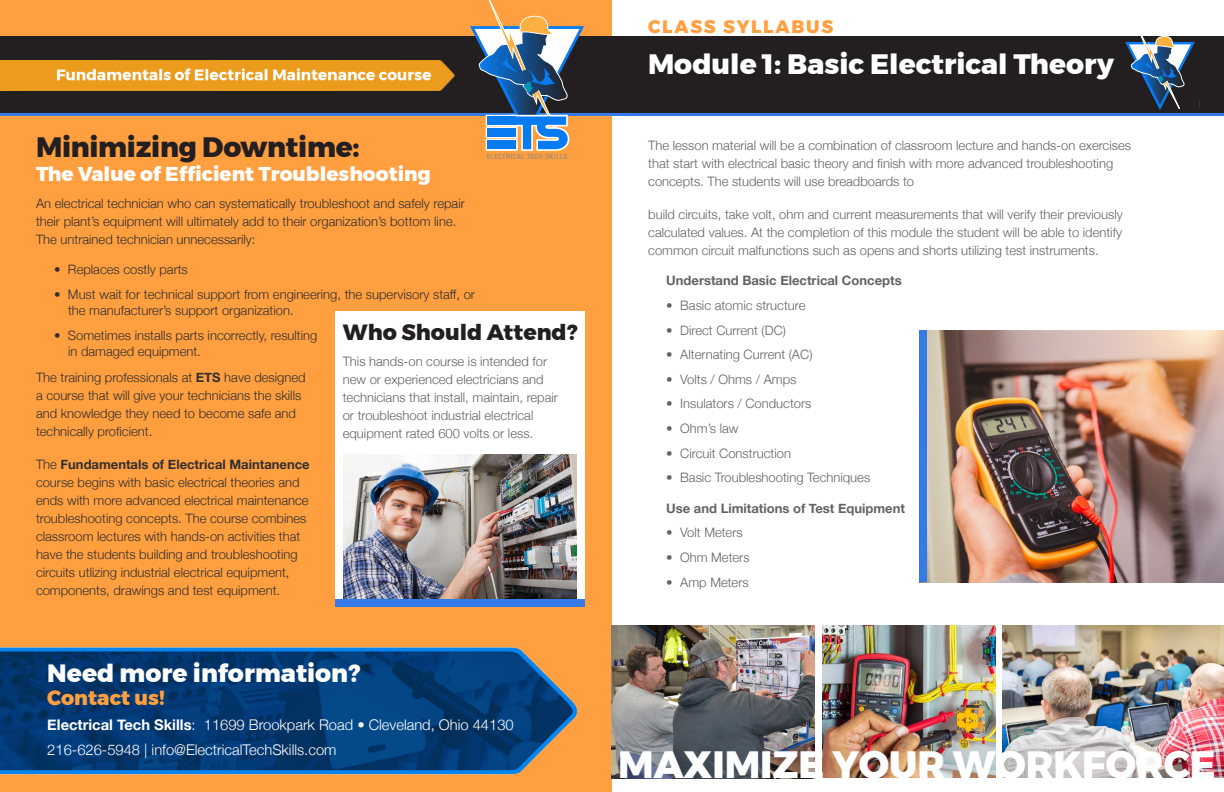
<style>
.page{position:relative;width:1224px;height:792px;background:#fff}
.page>*{position:absolute;margin:0;border:0;box-sizing:border-box;transform-origin:0 0}
.sub1{font:800 37.9px "Montserrat";color:#fff}
.sub1-2{font:800 28px "Montserrat";color:#fff}
.sub2{font:800 28px "Montserrat";letter-spacing:-.01em;color:#231f20}
.sub2-2{font:800 24.9px "Montserrat";color:#fff}
.sub1-3{font:800 22px "Montserrat";color:#231f20}
.sub2-3{font:800 20.4px "Montserrat";color:#ff9f3f}
.sub2-4{font:800 20px "Montserrat";color:#fff}
.sub1-4{font:800 18px "Montserrat";letter-spacing:.1em;color:#ff9f3f}
.body{font:300 14.7px/24.9px "Helvetica Neue";color:#fff}
.body-2{font:300 13px/18px "Helvetica Neue";color:#312f30}
.body-3{font:300 13px/18px "Helvetica Neue";color:#636366}
.body-tab{font:300 13px "Helvetica Neue";color:#636366}
.body-tab-2{font:300 13px/16px "Helvetica Neue";color:#312f30}
.body-tab-3{font:700 13px "Helvetica Neue";color:#636366}
.t1{font:condensed 6.9px "Helvetica LT";letter-spacing:.05em;color:#808285}
.s1{font-weight:700}
</style>
<div class="page">
<div style="left:0;top:0;width:612px;height:792px;background:#ff9f3f"></div>
<div style="left:0;top:36px;width:1224px;height:78px;background:#231f20"></div>
<hr style="left:0;top:113px;width:1224px;height:3px;background:#347be7">
<div style="left:336px;top:311px;width:249px;height:292px;background:#fff"></div>
<img style="left:343px;top:454px;width:234px;height:145px">
<img style="left:612px;top:625px;width:203px;height:153px">
<img style="left:823px;top:626px;width:172px;height:152px">
<img style="left:1003px;top:625px;width:221px;height:153px">
<svg style="left:470px;top:0;width:114px;height:151px"></svg>
<div style="left:487px;top:116px;width:29px;height:9px;background:#087bf0"></div>
<div style="left:487px;top:128px;width:29px;height:9px;background:#087bf0"></div>
<div style="left:487px;top:141px;width:29px;height:8px;background:#087bf0"></div>
<img style="left:0;top:61px;width:455px;height:30px">
<svg style="left:1125px;top:36px;width:70px;height:74px"></svg>
<img style="left:0;top:647px;width:578px;height:128px">
<img style="left:926px;top:331px;width:298px;height:251px">
<div style="left:919px;top:331px;width:7px;height:251px;background:#347be7"></div>
<div style="left:336px;top:599px;width:249px;height:8px;background:#347be7"></div>
<p class="sub2" style="left:36px;top:125px;width:325px">Minimizing Downtime:</p>
<p class="sub2-4" style="left:36px;top:158px;width:396px">The Value of Efficient Troubleshooting</p>
<p class="body-2" style="left:36px;top:193px;width:430px">An electrical technician who can systematically troubleshoot and safely repair their plant’s equipment will ultimately add to their organization’s bottom line.<br>The untrained technician unnecessarily:</p>
<p class="body-tab-2" style="left:54px;top:261px;width:135px">• Replaces costly parts</p>
<p class="body-tab-2" style="left:68px;top:286px;width:409px;text-indent:-14px">• Must wait for technical support from engineering, the supervisory staff, or the manufacturer’s support organization.</p>
<p class="body-tab-2" style="left:68px;top:326px;width:251px;text-indent:-14px">• Sometimes installs parts incorrectly, resulting in damaged equipment.</p>
<p class="body-2" style="left:36px;top:368px;width:271px">The training professionals at <span class="s1">ETS</span> have designed a course that will give your technicians the skills and knowledge they need to become safe and technically proficient.</p>
<p class="body-2" style="left:36px;top:454px;width:275px">The <span class="s1">Fundamentals of Electrical Maintanence </span>course begins with basic electrical theories and ends with more advanced electrical maintenance troubleshooting concepts. The course combines classroom lectures with hands-on activities that have the students building and troubleshooting circuits utlizing industrial electrical equipment, components, drawings and test equipment.</p>
<p class="t1" style="left:487px;top:152px;width:82px">ELECTRICAL TECH SKILLS</p>
<p class="sub1-3" style="left:343px;top:315px;width:236px">Who Should Attend?</p>
<p class="body-3" style="left:343px;top:351px;width:217px">This hands-on course is intended for new or experienced electricians and technicians that install, maintain, repair or troubleshoot industrial electrical equipment rated 600 volts or less.</p>
<p class="sub2-2" style="left:47px;top:653px;width:315px">Need more information?</p>
<p class="sub2-3" style="left:47px;top:681px;width:119px">Contact us!</p>
<p class="body" style="left:47px;top:711px;width:468px"><span class="s1">Electrical Tech Skills</span>: 11699 Brookpark Road • Cleveland, Ohio 44130<br>216-626-5948 | info@ElectricalTechSkills.com</p>
<p class="sub1-4" style="left:648px;top:12px;width:187px">CLASS SYLLABUS</p>
<p class="sub1-2" style="left:648px;top:42px;width:468px">Module 1: Basic Electrical Theory</p>
<p class="body-3" style="left:648px;top:136px;width:484px">The lesson material will be a combination of classroom lecture and hands-on exercises that start with electrical basic theory and finish with more advanced troubleshooting concepts. The students will use breadboards to</p>
<p class="body-3" style="left:648px;top:204px;width:476px;text-align:justify">build circuits, take volt, ohm and current measurements that will verify their previously calculated values. At the completion of this module the student will be able to identify common circuit malfunctions such as opens and shorts utilizing test instruments.</p>
<p class="body-tab-3" style="left:666px;top:270px;width:237px">Understand Basic Electrical Concepts</p>
<p class="body-tab" style="left:666px;top:295px;width:141px">• Basic atomic structure</p>
<p class="body-tab" style="left:666px;top:319px;width:121px">• Direct Current (DC)</p>
<p class="body-tab" style="left:666px;top:344px;width:148px">• Alternating Current (AC)</p>
<p class="body-tab" style="left:666px;top:369px;width:132px">• Volts / Ohms / Amps</p>
<p class="body-tab" style="left:666px;top:393px;width:147px">• Insulators / Conductors</p>
<p class="body-tab" style="left:666px;top:418px;width:74px">• Ohm’s law</p>
<p class="body-tab" style="left:666px;top:443px;width:126px">• Circuit Construction</p>
<p class="body-tab" style="left:666px;top:467px;width:206px">• Basic Troubleshooting Techniques</p>
<p class="body-tab-3" style="left:666px;top:498px;width:240px">Use and Limitations of Test Equipment</p>
<p class="body-tab" style="left:666px;top:522px;width:78px">• Volt Meters</p>
<p class="body-tab" style="left:666px;top:547px;width:85px">• Ohm Meters</p>
<p class="body-tab" style="left:666px;top:572px;width:84px">• Amp Meters</p>
<p class="sub1" style="left:618px;top:733px;width:599px">MAXIMIZE YOUR WORKFORCE</p>
</div>
